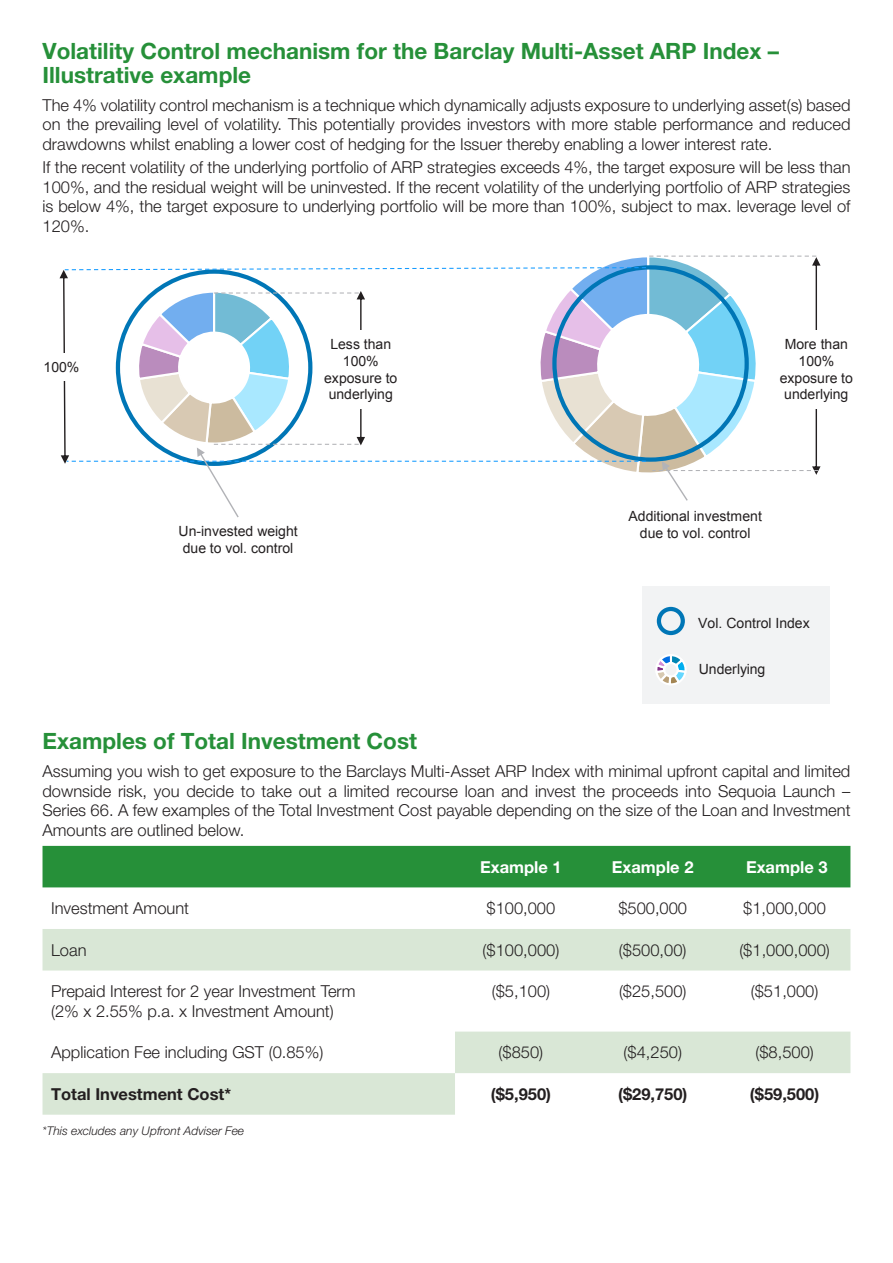
<style>
.page{position:relative;width:893px;height:1263px;background:#fff}
.page>*{position:absolute;margin:0;border:0;box-sizing:border-box;transform-origin:0 0}
.t1{font:700 22.5px/24px "Helvetica Neue LT Pro";color:#269039}
.t2{font:300 16.5px/19.5px "Helvetica Neue LT Pro";color:#231f20;text-align:justify}
.t3{font:700 16.5px "Helvetica Neue LT Pro";color:#231f20}
.t4{font:700 16.5px "Helvetica Neue LT Pro";color:#fff}
.t5{font:14.1px/17px "Arial";color:#231f20;text-align:center}
.t6{font:italic 300 12px "Helvetica Neue LT Pro";color:#231f20}
</style>
<div class="page">
<div style="left:642px;top:587px;width:188px;height:117px;background:#f2f3f4"></div>
<svg style="left:60px;top:255px;width:760px;height:262px"></svg>
<svg style="left:656px;top:654px;width:30px;height:31px"></svg>
<div style="left:657px;top:607px;width:28px;height:28px;border:4px solid #0076b6;border-radius:50%"></div>
<div style="left:43px;top:846px;width:807px;height:41px;background:#269039"></div>
<svg style="left:43px;top:929px;width:807px;height:186px"></svg>
<h1 class="t1" style="left:43px;top:38px;width:738px">Volatility Control mechanism for the Barclay Multi-Asset ARP Index –<br>Illustrative example</h1>
<p class="t2" style="left:43px;top:95px;width:809px">The 4% volatility control mechanism is a technique which dynamically adjusts exposure to underlying asset(s) based on the prevailing level of volatility. This potentially provides investors with more stable performance and reduced drawdowns whilst enabling a lower cost of hedging for the Issuer thereby enabling a lower interest rate.</p>
<p class="t2" style="left:43px;top:157px;width:809px">If the recent volatility of the underlying portfolio of ARP strategies exceeds 4%, the target exposure will be less than 100%, and the residual weight will be uninvested. If the recent volatility of the underlying portfolio of ARP strategies is below 4%, the target exposure to underlying portfolio will be more than 100%, subject to max. leverage level of 120%.</p>
<p class="t5" style="left:44px;top:359px;width:37px">100%</p>
<p class="t5" style="left:324px;top:335px;width:75px">Less than<br>100% exposure to underlying</p>
<p class="t5" style="left:780px;top:335px;width:75px">More than<br>100% exposure to underlying</p>
<p class="t5" style="left:179px;top:523px;width:121px">Un-invested weight due to vol. control</p>
<p class="t5" style="left:629px;top:508px;width:135px">Additional investment due to vol. control</p>
<p class="t5" style="left:698px;top:614px;width:113px">Vol. Control Index</p>
<p class="t5" style="left:699px;top:661px;width:68px">Underlying</p>
<h1 class="t1" style="left:43px;top:729px;width:376px">Examples of Total Investment Cost</h1>
<p class="t2" style="left:43px;top:761px;width:809px">Assuming you wish to get exposure to the Barclays Multi-Asset ARP Index with minimal upfront capital and limited downside risk, you decide to take out a limited recourse loan and invest the proceeds into Sequoia Launch – Series 66. A few examples of the Total Investment Cost payable depending on the size of the Loan and Investment Amounts are outlined below.</p>
<p class="t4" style="left:480px;top:856px;width:83px">Example 1</p>
<p class="t4" style="left:612px;top:856px;width:83px">Example 2</p>
<p class="t4" style="left:746px;top:856px;width:83px">Example 3</p>
<p class="t2" style="left:51px;top:898px;width:140px">Investment Amount</p>
<p class="t2" style="left:486px;top:898px;width:70px">$100,000</p>
<p class="t2" style="left:618px;top:898px;width:70px">$500,000</p>
<p class="t2" style="left:743px;top:898px;width:84px">$1,000,000</p>
<p class="t2" style="left:51px;top:940px;width:37px">Loan</p>
<p class="t2" style="left:483px;top:940px;width:78px">($100,000)</p>
<p class="t2" style="left:619px;top:940px;width:69px">($500,00)</p>
<p class="t2" style="left:739px;top:940px;width:92px">($1,000,000)</p>
<p class="t2" style="left:51px;top:981px;width:306px">Prepaid Interest for 2 year Investment Term (2% x 2.55% p.a. x Investment Amount)</p>
<p class="t2" style="left:492px;top:981px;width:60px">($5,100)</p>
<p class="t2" style="left:619px;top:981px;width:69px">($25,500)</p>
<p class="t2" style="left:751px;top:981px;width:69px">($51,000)</p>
<p class="t2" style="left:51px;top:1042px;width:274px">Application Fee including GST (0.85%)</p>
<p class="t2" style="left:499px;top:1042px;width:46px">($850)</p>
<p class="t2" style="left:624px;top:1042px;width:60px">($4,250)</p>
<p class="t2" style="left:755px;top:1042px;width:60px">($8,500)</p>
<p class="t3" style="left:51px;top:1084px;width:181px">Total Investment Cost*</p>
<p class="t3" style="left:491px;top:1084px;width:62px">($5,950)</p>
<p class="t3" style="left:618px;top:1084px;width:71px">($29,750)</p>
<p class="t3" style="left:750px;top:1084px;width:71px">($59,500)</p>
<p class="t6" style="left:43px;top:1123px;width:203px">*This excludes any Upfront Adviser Fee</p>
</div>
